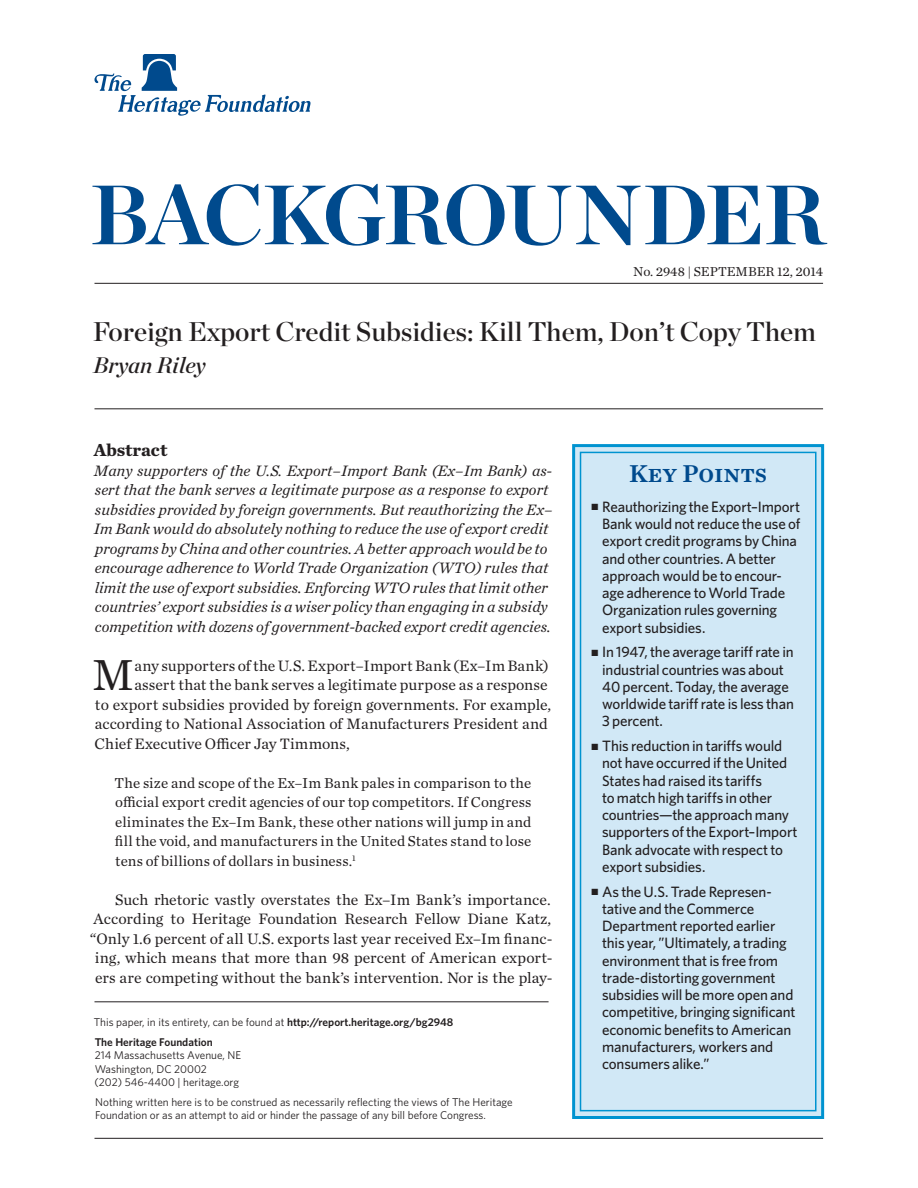
<style>
.page{position:relative;width:918px;height:1188px;background:#fff}
.page>*{position:absolute;margin:0;border:0;box-sizing:border-box;transform-origin:0 0}
.t1{font:84px "Chronicle Display Bold SC800";letter-spacing:-.025em;color:#004a8d}
.Body_Text__Drop_Cap{font:45.45px "Chronicle Text G1";color:#231f20}
.t2{font:27px "Chronicle Display Semi";color:#231f20}
.t3{font:25.5px "Chronicle Text G1 Semi";color:#004a8d}
.Byline{font:italic 22.5px "Chronicle Display Semi";color:#231f20}
.Main_Header{font:700 18px "Chronicle Text G1";color:#231f20}
.Abstract{font:italic 15.75px/19.5px "Chronicle Text G1";color:#231f20}
.Body_Text{font:15.75px/19.5px "Chronicle Text G1";color:#231f20;text-align:right}
.Body_Text__Drop_Cap-2{font:15.75px "Chronicle Text G1";color:#231f20}
.t4{font:500 15px/17.2px "Whitney";letter-spacing:-.01em;color:#231f20}
.Block_Quote{font:15px/19.5px "Chronicle Text G1";letter-spacing:.005em;color:#231f20;text-align:justify}
.Dateline{font:13.5px "Chronicle Text G1";color:#231f20}
.Disclaimer{font:11.25px/13.5px "Whitney";color:#231f20}
.First_Line{font:11.25px "Whitney";color:#231f20}
.THF_Address_Block{font:11.25px "Whitney";color:#231f20}
.THF_Address_Block-2{font:600 11.25px "Whitney";color:#231f20}
.s1{font-weight:600}
</style>
<div class="page">
<svg style="left:94px;top:54px;width:217px;height:62px"></svg>
<div style="left:572px;top:444px;width:252px;height:675px;background:#d1e8f6;border:3px solid #0093d0"></div>
<div style="left:580px;top:452px;width:237px;height:659px;border:2px solid #0093d0"></div>
<hr style="left:94px;top:1138px;width:729px;height:1px;background:#231f20">
<hr style="left:94px;top:283px;width:729px;height:1px;background:#231f20">
<hr style="left:94px;top:409px;width:729px;height:1px;background:#231f20">
<hr style="left:94px;top:1002px;width:455px;height:1px;background:#231f20">
<h1 class="t1" style="left:90px;top:147px;width:737px">BACKGROUNDER</h1>
<p class="Dateline" style="left:633px;top:262px;width:191px">No. 2948 | September 12, 2014</p>
<p class="t2" style="left:93px;top:311px;width:725px">Foreign Export Credit Subsidies: Kill Them, Don’t Copy Them</p>
<p class="Byline" style="left:93px;top:347px;width:114px">Bryan Riley</p>
<p class="Main_Header" style="left:94px;top:435px;width:75px">Abstract</p>
<p class="Abstract" style="left:94px;top:460px;width:460px">Many supporters of the U.S. Export–Import Bank (Ex–Im Bank) as&shy;sert that the bank serves a legitimate purpose as a response to export subsidies provided by foreign governments. But reauthorizing the Ex– Im Bank would do absolutely nothing to reduce the use of export credit programs by China and other countries. A better approach would be to encourage adherence to World Trade Organization (WTO) rules that limit the use of export subsidies. Enforcing WTO rules that limit other countries’ export subsidies is a wiser policy than engaging in a subsidy competition with dozens of government-backed export credit agencies.</p>
<p class="Body_Text__Drop_Cap" style="left:92px;top:641px;width:40px">M</p>
<p class="Body_Text__Drop_Cap-2" style="left:134px;top:653px;width:416px">any supporters of the U.S. Export–Import Bank (Ex–Im Bank)</p>
<p class="Body_Text__Drop_Cap-2" style="left:134px;top:673px;width:415px">assert that the bank serves a legitimate purpose as a response</p>
<p class="Body_Text__Drop_Cap-2" style="left:95px;top:692px;width:458px">to export subsidies provided by foreign governments. For example,</p>
<p class="Body_Text__Drop_Cap-2" style="left:95px;top:712px;width:454px">according to National Association of Manufacturers President and</p>
<p class="Body_Text__Drop_Cap-2" style="left:95px;top:731px;width:257px">Chief Executive Officer Jay Timmons,</p>
<p class="Block_Quote" style="left:115px;top:772px;width:418px">The size and scope of the Ex–Im Bank pales in comparison to the official export credit agencies of our top competitors. If Congress eliminates the Ex–Im Bank, these other nations will jump in and fill the void, and manufacturers in the United States stand to lose tens of billions of dollars in business.<sup>1</sup></p>
<p class="Body_Text" style="left:90px;top:889px;width:464px">Such rhetoric vastly overstates the Ex–Im Bank’s importance.<br>According to Heritage Foundation Research Fellow Diane Katz, “Only 1.6 percent of all U.S. exports last year received Ex–Im financ&shy;ing, which means that more than 98 percent of American export&shy;ers are competing without the bank’s intervention. Nor is the play-</p>
<p class="First_Line" style="left:94px;top:1015px;width:361px">This paper, in its entirety, can be found at <span class="s1">http://report.heritage.org/bg2948</span></p>
<p class="THF_Address_Block-2" style="left:95px;top:1034px;width:120px">The Heritage Foundation</p>
<p class="THF_Address_Block" style="left:95px;top:1048px;width:148px">214 Massachusetts Avenue, NE</p>
<p class="THF_Address_Block" style="left:95px;top:1061px;width:114px">Washington, DC 20002</p>
<p class="THF_Address_Block" style="left:94px;top:1075px;width:146px">(202) 546-4400 | heritage.org</p>
<p class="Disclaimer" style="left:95px;top:1095px;width:419px">Nothing written here is to be construed as necessarily reflecting the views of The Heritage<br>Foundation or as an attempt to aid or hinder the passage of any bill before Congress.</p>
<h3 class="t3" style="left:629px;top:454px;width:139px">Key Points</h3>
<p class="t4" style="left:602px;top:498px;width:200px;text-indent:-10px">■ Reauthorizing the Export–Import<br>Bank would not reduce the use of export credit programs by China and other countries. A better approach would be to encour&shy;age adherence to World Trade<br>Organization rules governing export subsidies.</p>
<p class="t4" style="left:602px;top:643px;width:193px;text-indent:-10px">■ In 1947, the average tariff rate in industrial countries was about<br>40 percent. Today, the average worldwide tariff rate is less than<br>3 percent.</p>
<p class="t4" style="left:602px;top:737px;width:197px;text-indent:-10px">■ This reduction in tariffs would not have occurred if the United<br>States had raised its tariffs<br>to match high tariffs in other countries—the approach many supporters of the Export–Import<br>Bank advocate with respect to export subsidies.</p>
<p class="t4" style="left:602px;top:882px;width:195px;text-indent:-10px">■ As the U.S. Trade Represen&shy;tative and the Commerce<br>Department reported earlier this year, ”Ultimately, a trading environment that is free from trade-distorting government subsidies will be more open and competitive, bringing significant economic benefits to American manufacturers, workers and consumers alike.”</p>
</div>
